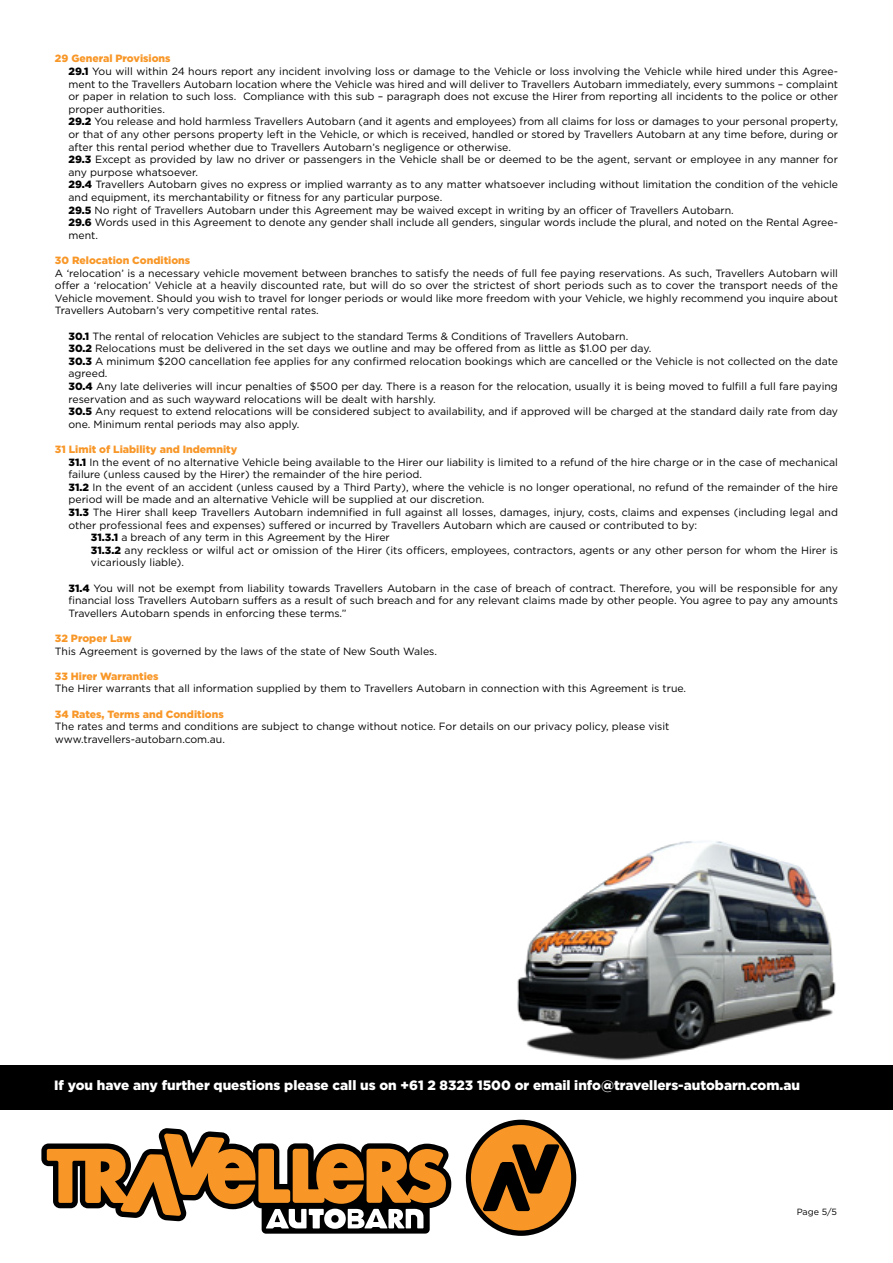
<style>
.page{position:relative;width:893px;height:1263px;background:#fff}
.page>*{position:absolute;margin:0;border:0;box-sizing:border-box;transform-origin:0 0}
.t1{font:900 13.5px "Gotham";color:#fff}
.t2{font:10.5px/12.6px "Gotham";color:#000}
.t3{font:900 10.5px "Gotham";color:#f89728}
.t4{font:9px "Gotham";color:#000}
.s1{font-weight:900;color:#f89728}
.s2{font-weight:900}
</style>
<div class="page">
<svg style="left:41px;top:1128px;width:410px;height:106px"></svg>
<svg style="left:466px;top:1120px;width:110px;height:116px"></svg>
<div style="left:0;top:1065px;width:893px;height:45px;background:#000"></div>
<img style="left:517px;top:841px;width:319px;height:220px">
<p class="t2" style="left:68px;top:52px;width:771px;text-indent:-14px"><span class="s1">29 General Provisions<br></span><span class="s2">29.1</span> You will within 24 hours report any incident involving loss or damage to the Vehicle or loss involving the Vehicle while hired under this Agree&shy;ment to the Travellers Autobarn location where the Vehicle was hired and will deliver to Travellers Autobarn immediately, every summons – complaint or paper in relation to such loss. Compliance with this sub – paragraph does not excuse the Hirer from reporting all incidents to the police or other proper authorities.<br><span class="s2">29.2</span> You release and hold harmless Travellers Autobarn (and it agents and employees) from all claims for loss or damages to your personal property, or that of any other persons property left in the Vehicle, or which is received, handled or stored by Travellers Autobarn at any time before, during or after this rental period whether due to Travellers Autobarn’s negligence or otherwise.<br><span class="s2">29.3</span> Except as provided by law no driver or passengers in the Vehicle shall be or deemed to be the agent, servant or employee in any manner for any purpose whatsoever.<br><span class="s2">29.4</span> Travellers Autobarn gives no express or implied warranty as to any matter whatsoever including without limitation the condition of the vehicle and equipment, its merchantability or fitness for any particular purpose.<br><span class="s2">29.5</span> No right of Travellers Autobarn under this Agreement may be waived except in writing by an officer of Travellers Autobarn.<br><span class="s2">29.6</span> Words used in this Agreement to denote any gender shall include all genders, singular words include the plural, and noted on the Rental Agree&shy;ment.</p>
<p class="t3" style="left:55px;top:253px;width:137px">30 Relocation Conditions</p>
<p class="t2" style="left:55px;top:266px;width:784px;text-align:justify">A ‘relocation’ is a necessary vehicle movement between branches to satisfy the needs of full fee paying reservations. As such, Travellers Autobarn will offer a ‘relocation’ Vehicle at a heavily discounted rate, but will do so over the strictest of short periods such as to cover the transport needs of the Vehicle movement. Should you wish to travel for longer periods or would like more freedom with your Vehicle, we highly recommend you inquire about Travellers Autobarn’s very competitive rental rates.</p>
<p class="t2" style="left:68px;top:329px;width:771px"><span class="s2">30.1</span> The rental of relocation Vehicles are subject to the standard Terms &amp; Conditions of Travellers Autobarn.<br><span class="s2">30.2</span> Relocations must be delivered in the set days we outline and may be offered from as little as $1.00 per day.<br><span class="s2">30.3</span> A minimum $200 cancellation fee applies for any confirmed relocation bookings which are cancelled or the Vehicle is not collected on the date agreed.<br><span class="s2">30.4</span> Any late deliveries will incur penalties of $500 per day. There is a reason for the relocation, usually it is being moved to fulfill a full fare paying reservation and as such wayward relocations will be dealt with harshly.<br><span class="s2">30.5</span> Any request to extend relocations will be considered subject to availability, and if approved will be charged at the standard daily rate from day one. Minimum rental periods may also apply.</p>
<p class="t3" style="left:55px;top:442px;width:184px">31 Limit of Liability and Indemnity</p>
<p class="t2" style="left:68px;top:455px;width:771px"><span class="s2">31.1</span> In the event of no alternative Vehicle being available to the Hirer our liability is limited to a refund of the hire charge or in the case of mechanical</p>
<p class="t2" style="left:68px;top:468px;width:355px">failure (unless caused by the Hirer) the remainder of the hire period.</p>
<p class="t2" style="left:68px;top:481px;width:771px"><span class="s2">31.2</span> In the event of an accident (unless caused by a Third Party), where the vehicle is no longer operational, no refund of the remainder of the hire</p>
<p class="t2" style="left:68px;top:493px;width:417px">period will be made and an alternative Vehicle will be supplied at our discretion.</p>
<p class="t2" style="left:68px;top:506px;width:771px"><span class="s2">31.3</span> The Hirer shall keep Travellers Autobarn indemnified in full against all losses, damages, injury, costs, claims and expenses (including legal and</p>
<p class="t2" style="left:68px;top:518px;width:630px">other professional fees and expenses) suffered or incurred by Travellers Autobarn which are caused or contributed to by:</p>
<p class="t2" style="left:91px;top:531px;width:300px"><span class="s2">31.3.1</span> a breach of any term in this Agreement by the Hirer</p>
<p class="t2" style="left:91px;top:544px;width:748px"><span class="s2">31.3.2</span> any reckless or wilful act or omission of the Hirer (its officers, employees, contractors, agents or any other person for whom the Hirer is</p>
<p class="t2" style="left:91px;top:556px;width:94px">vicariously liable).</p>
<p class="t2" style="left:68px;top:581px;width:771px;text-align:justify"><span class="s2">31.4</span> You will not be exempt from liability towards Travellers Autobarn in the case of breach of contract. Therefore, you will be responsible for any financial loss Travellers Autobarn suffers as a result of such breach and for any relevant claims made by other people. You agree to pay any amounts Travellers Autobarn spends in enforcing these terms.”</p>
<p class="t3" style="left:55px;top:631px;width:78px">32 Proper Law</p>
<p class="t2" style="left:55px;top:644px;width:384px">This Agreement is governed by the laws of the state of New South Wales.</p>
<p class="t3" style="left:55px;top:669px;width:105px">33 Hirer Warranties</p>
<p class="t2" style="left:55px;top:682px;width:633px">The Hirer warrants that all information supplied by them to Travellers Autobarn in connection with this Agreement is true.</p>
<p class="t3" style="left:55px;top:707px;width:170px">34 Rates, Terms and Conditions</p>
<p class="t2" style="left:55px;top:720px;width:616px">The rates and terms and conditions are subject to change without notice. For details on our privacy policy, please visit www.travellers-autobarn.com.au.</p>
<p class="t1" style="left:54px;top:1076px;width:747px">If you have any further questions please call us on +61 2 8323 1500 or email info@travellers-autobarn.com.au</p>
<p class="t4" style="left:797px;top:1206px;width:42px">Page 5/5</p>
</div>
